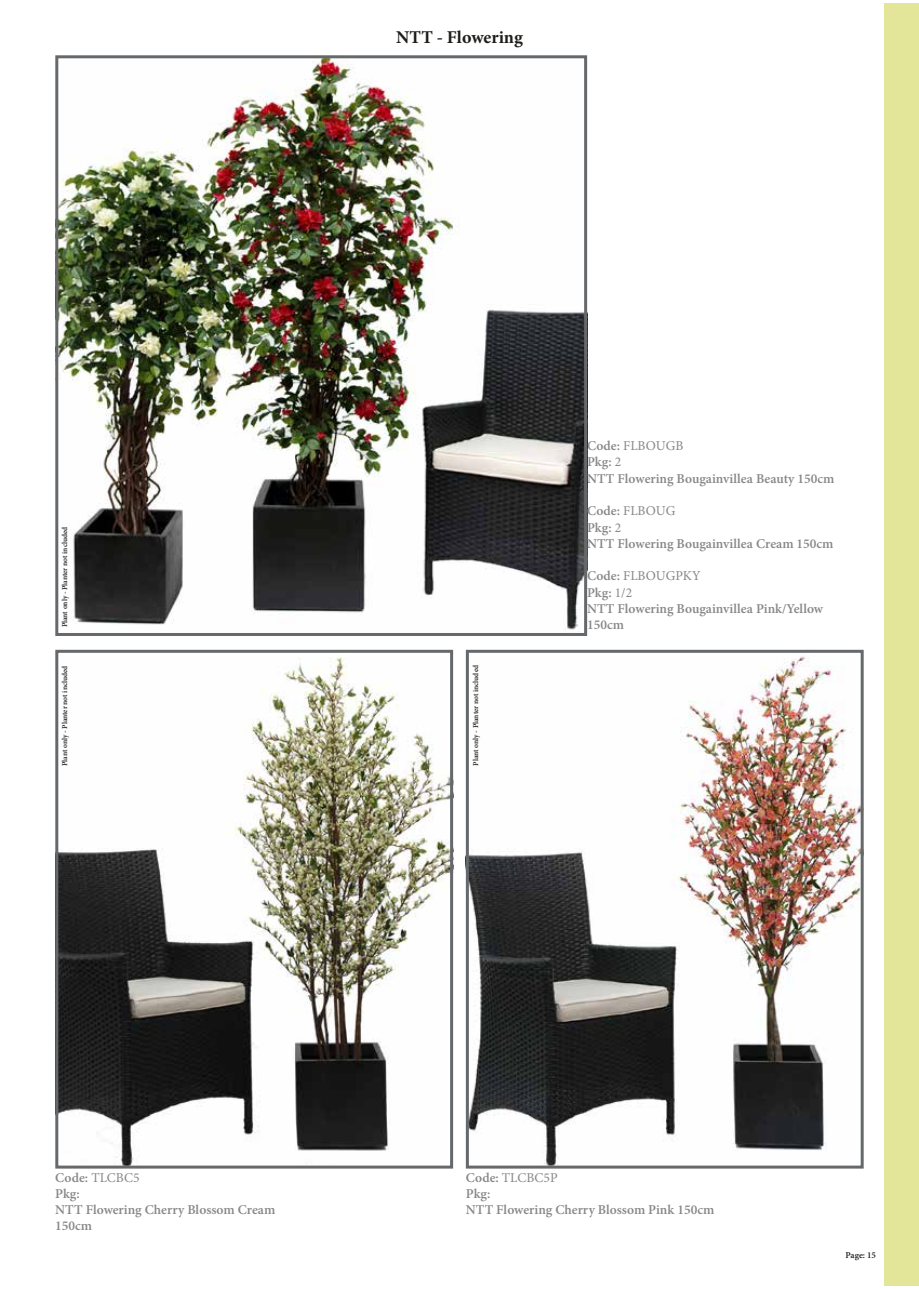
<style>
.page{position:relative;width:919px;height:1289px;background:#fff}
.page>*{position:absolute;margin:0;border:0;box-sizing:border-box;transform-origin:0 0}
.t1{font:700 18px "Minion Pro";color:#1d1d1b}
.t2{font:600 13.5px/16.2px "Minion Pro";color:#878787}
.t3{font:600 9px "Minion Pro";letter-spacing:-.005em;color:#1d1d1b}
.t4{font:600 7.5px "Minion Pro";letter-spacing:-.005em;color:#1d1d1b}
.s1{font-weight:400}
</style>
<div class="page">
<div style="left:884px;top:3px;width:34px;height:1282px;background:#e3e699"></div>
<img style="left:59px;top:59px;width:524px;height:573px">
<div style="left:55px;top:55px;width:532px;height:581px;border:3px solid #66696b"></div>
<img style="left:470px;top:656px;width:389px;height:508px">
<div style="left:466px;top:649px;width:397px;height:519px;border:3px solid #66696b"></div>
<img style="left:59px;top:656px;width:390px;height:508px">
<div style="left:55px;top:649px;width:398px;height:519px;border:3px solid #66696b"></div>
<p class="t4" style="left:60px;top:627px;width:102px;rotate:-90deg">Plant only - Planter not included</p>
<p class="t4" style="left:60px;top:766px;width:102px;rotate:-90deg">Plant only - Planter not included</p>
<h1 class="t1" style="left:396px;top:24px;width:128px">NTT - Flowering</h1>
<p class="t4" style="left:470px;top:765px;width:102px;rotate:-90deg">Plant only - Planter not included</p>
<p class="t2" style="left:587px;top:438px;width:249px">Code: <span class="s1">FLBOUGB<br></span>Pkg: <span class="s1">2<br></span>NTT Flowering Bougainvillea Beauty 150cm</p>
<p class="t2" style="left:587px;top:503px;width:248px">Code: <span class="s1">FLBOUG<br></span>Pkg: <span class="s1">2<br></span>NTT Flowering Bougainvillea Cream 150cm</p>
<p class="t2" style="left:587px;top:568px;width:237px">Code: <span class="s1">FLBOUGPKY<br></span>Pkg: <span class="s1">1/2<br></span>NTT Flowering Bougainvillea Pink/Yellow<br>150cm</p>
<p class="t2" style="left:55px;top:1169px;width:221px">Code: <span class="s1">TLCBC5<br></span>Pkg:<br>NTT Flowering Cherry Blossom Cream<br>150cm</p>
<p class="t2" style="left:466px;top:1169px;width:250px">Code: <span class="s1">TLCBC5P<br></span>Pkg:<br>NTT Flowering Cherry Blossom Pink 150cm</p>
<p class="t3" style="left:845px;top:1249px;width:32px">Page: 15</p>
</div>
